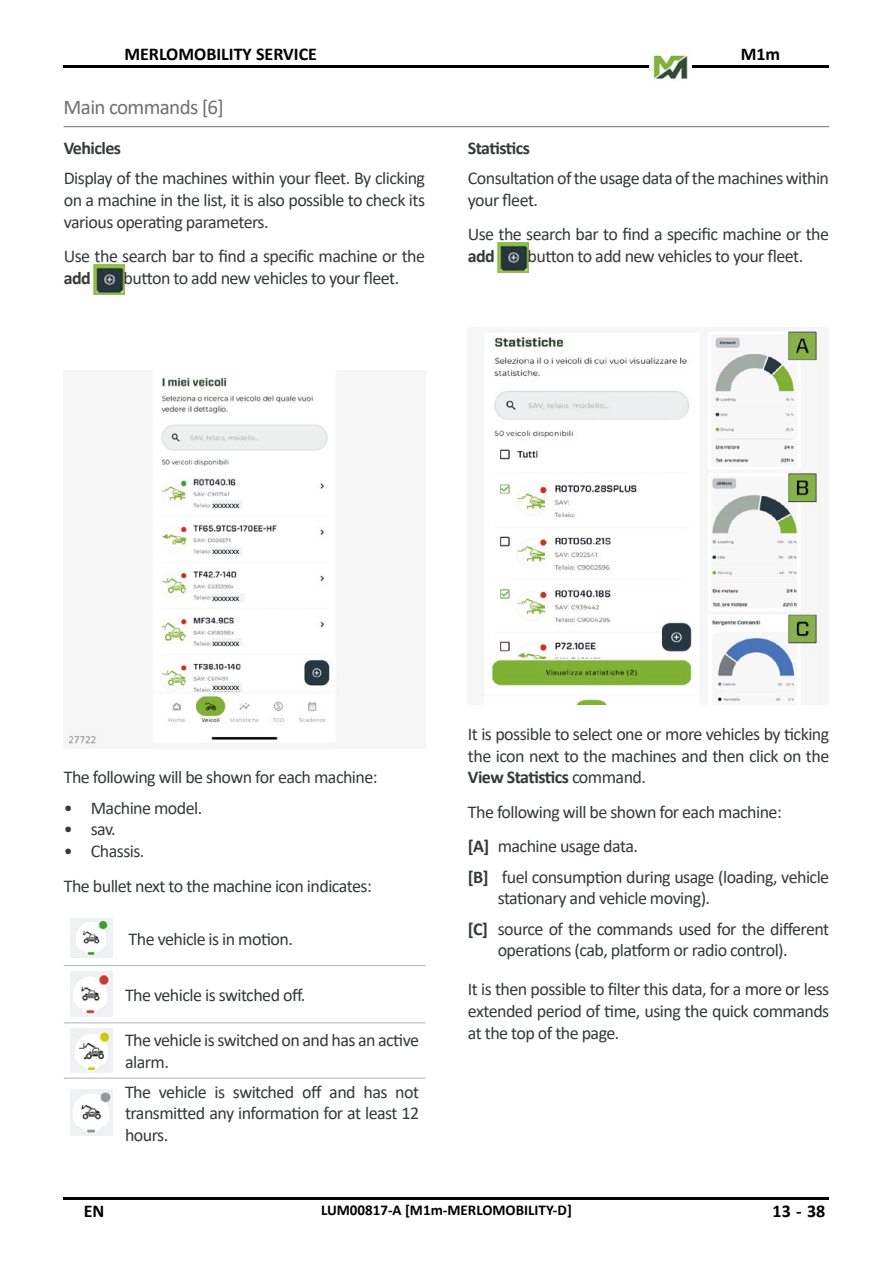
<style>
.page{position:relative;width:893px;height:1263px;background:#fff}
.page>*{position:absolute;margin:0;border:0;box-sizing:border-box;transform-origin:0 0}
.TITOLO_PARAGRAFO_-_Corsivo{font:21px "Calibri";letter-spacing:-.03em;color:#706f6f}
.TESTO{font:18px/21.8px "Calibri";letter-spacing:-.03em;color:#353a36}
.t1{font:700 18px "Calibri";color:#000}
.TESTO-2{font:700 18px "Calibri";letter-spacing:-.03em;color:#353a36}
.t2{font:700 15px "Calibri";color:#000}
.t3{font:500 6px "Forza";color:#000}
.s1{font-weight:700}
</style>
<div class="page">
<hr style="left:64px;top:66px;width:765px;height:2px;background:#000">
<hr style="left:64px;top:1197px;width:765px;height:2px;background:#000">
<img style="left:649px;top:54px;width:43px;height:25px">
<div style="left:468px;top:327px;width:361px;height:377px;background:#f6f6f6"></div>
<img style="left:491px;top:331px;width:327px;height:373px">
<img style="left:69px;top:377px;width:271px;height:371px">
<div style="left:212px;top:500px;width:30px;height:9px;background:#f1f3f4"></div>
<div style="left:212px;top:547px;width:30px;height:9px;background:#f1f3f4"></div>
<div style="left:212px;top:593px;width:32px;height:9px;background:#f1f3f4"></div>
<div style="left:212px;top:638px;width:30px;height:9px;background:#f1f3f4"></div>
<div style="left:212px;top:682px;width:30px;height:9px;background:#f1f3f4"></div>
<hr style="left:64px;top:126px;width:765px;height:1px;background:#706f6f">
<img style="left:94px;top:264px;width:30px;height:30px">
<hr style="left:64px;top:965px;width:55px;height:1px;background:#b3b2b2">
<hr style="left:119px;top:965px;width:306px;height:1px;background:#b3b2b2">
<hr style="left:64px;top:1022px;width:55px;height:1px;background:#b3b2b2">
<hr style="left:119px;top:1022px;width:306px;height:1px;background:#b3b2b2">
<hr style="left:64px;top:1078px;width:55px;height:1px;background:#b3b2b2">
<hr style="left:119px;top:1078px;width:306px;height:1px;background:#b3b2b2">
<img style="left:70px;top:918px;width:43px;height:39px">
<img style="left:70px;top:971px;width:43px;height:46px">
<img style="left:70px;top:1029px;width:43px;height:43px">
<img style="left:70px;top:1089px;width:43px;height:47px">
<img style="left:498px;top:243px;width:30px;height:30px">
<p class="t1" style="left:124px;top:41px;width:194px">MERLOMOBILITY SERVICE</p>
<p class="TITOLO_PARAGRAFO_-_Corsivo" style="left:64px;top:92px;width:162px">Main commands [6]</p>
<p class="TESTO-2" style="left:64px;top:135px;width:59px">Vehicles</p>
<p class="TESTO" style="left:64px;top:167px;width:363px;text-align:justify">Display of the machines within your fleet. By clicking on a machine in the list, it is also possible to check its various operating parameters.</p>
<p class="TESTO" style="left:64px;top:245px;width:363px">Use the search bar to find a specific machine or the <span class="s1">add</span></p>
<p class="TESTO" style="left:124px;top:267px;width:277px">button to add new vehicles to your fleet.</p>
<p class="t1" style="left:741px;top:41px;width:41px">M1m</p>
<p class="TESTO-2" style="left:468px;top:135px;width:64px">Statistics</p>
<p class="TESTO" style="left:468px;top:167px;width:363px">Consultation of the usage data of the machines within your fleet.</p>
<p class="TESTO" style="left:468px;top:223px;width:363px">Use the search bar to find a specific machine or the <span class="s1">add</span></p>
<p class="TESTO" style="left:528px;top:245px;width:277px">button to add new vehicles to your fleet.</p>
<p class="t3" style="left:212px;top:502px;width:29px">XXXXXXX</p>
<p class="t3" style="left:212px;top:548px;width:29px">XXXXXXX</p>
<p class="t3" style="left:212px;top:595px;width:29px">XXXXXXX</p>
<p class="t3" style="left:212px;top:640px;width:29px">XXXXXXX</p>
<p class="t3" style="left:212px;top:684px;width:29px">XXXXXXX</p>
<p class="TESTO" style="left:64px;top:766px;width:315px">The following will be shown for each machine:</p>
<p class="TESTO" style="left:64px;top:796px;width:140px">• Machine model.</p>
<p class="TESTO" style="left:64px;top:818px;width:53px">• sav.</p>
<p class="TESTO" style="left:64px;top:840px;width:82px">• Chassis.</p>
<p class="TESTO" style="left:64px;top:874px;width:310px">The bullet next to the machine icon indicates:</p>
<p class="TESTO" style="left:129px;top:927px;width:166px">The vehicle is in motion.</p>
<p class="TESTO" style="left:125px;top:984px;width:182px">The vehicle is switched off.</p>
<p class="TESTO" style="left:125px;top:1029px;width:296px">The vehicle is switched on and has an active alarm.</p>
<p class="TESTO" style="left:125px;top:1080px;width:296px;text-align:justify">The vehicle is switched off and has not transmitted any information for at least 12 hours.</p>
<p class="TESTO" style="left:468px;top:722px;width:363px;text-align:justify">It is possible to select one or more vehicles by ticking the icon next to the machines and then click on the <span class="s1">View Statistics</span> command.</p>
<p class="TESTO" style="left:468px;top:800px;width:315px">The following will be shown for each machine:</p>
<p class="TESTO" style="left:468px;top:835px;width:172px"><span class="s1">[A]</span> machine usage data.</p>
<p class="TESTO" style="left:498px;top:865px;width:333px;text-indent:-30px"><span class="s1">[B]</span> fuel consumption during usage (loading, vehicle stationary and vehicle moving).</p>
<p class="TESTO" style="left:498px;top:917px;width:333px;text-indent:-30px"><span class="s1">[C]</span> source of the commands used for the different operations (cab, platform or radio control).</p>
<p class="TESTO" style="left:468px;top:978px;width:363px;text-align:justify">It is then possible to filter this data, for a more or less extended period of time, using the quick commands at the top of the page.</p>
<p class="t1" style="left:84px;top:1198px;width:22px">EN</p>
<p class="t2" style="left:321px;top:1200px;width:252px">LUM00817-A [M1m-MERLOMOBILITY-D]</p>
<p class="t1" style="left:772px;top:1198px;width:54px">13 - 38</p>
</div>
